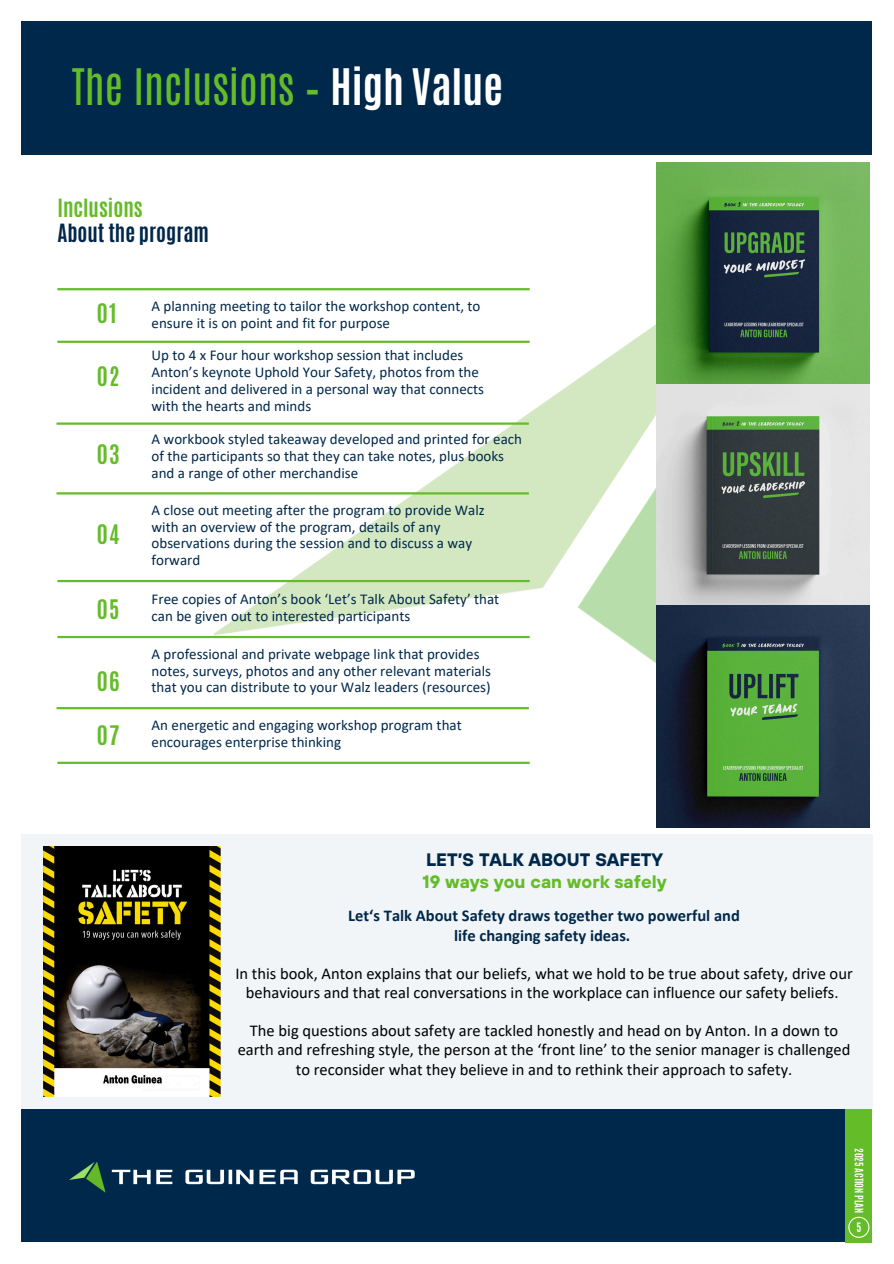
<style>
.page{position:relative;width:894px;height:1264px;background:#fff}
.page>*{position:absolute;margin:0;border:0;box-sizing:border-box;transform-origin:0 0}
.t1{font:42px "Antonio";color:#64bc28}
.t2{font:700 22.5px "Antonio";letter-spacing:.045em;color:#64bc28}
.t3{font:700 21px/24.8px "Antonio";color:#00284b}
.t4{font:700 18px/21.3px "TT Hoves";color:#64bc28}
.t5{font:16.5px/19.2px "Calibri";color:#000;text-align:center}
.t6{font:700 16.5px/19.2px "Calibri";color:#00284b;text-align:center}
.t7{font:15px/16.8px "Calibri";color:#00284b}
.t8{font:700 10.8px "Antonio";color:#fff}
.t9{font:700 9.75px "Antonio";color:#fff}
.s1{font-weight:700;color:#fff}
.s2{color:#64bc28}
.s3{color:#00284b}
</style>
<div class="page">
<div style="left:21px;top:1108px;width:851px;height:134px;background:#00284b"></div>
<div style="left:845px;top:1108px;width:27px;height:134px;background:#64bc28"></div>
<svg style="left:848px;top:1216px;width:21px;height:21px"></svg>
<img style="left:69px;top:1162px;width:346px;height:31px">
<img style="left:215px;top:288px;width:649px;height:540px">
<hr style="left:57px;top:288px;width:472px;height:2px;background:#64bc28">
<hr style="left:57px;top:340px;width:472px;height:3px;background:#64bc28">
<hr style="left:57px;top:636px;width:472px;height:2px;background:#64bc28">
<hr style="left:57px;top:580px;width:472px;height:2px;background:#64bc28">
<hr style="left:56px;top:707px;width:472px;height:2px;background:#64bc28">
<hr style="left:57px;top:761px;width:472px;height:3px;background:#64bc28">
<hr style="left:56px;top:422px;width:472px;height:3px;background:#64bc28">
<hr style="left:56px;top:492px;width:472px;height:2px;background:#64bc28">
<div style="left:21px;top:21px;width:850px;height:134px;background:#00284b"></div>
<div style="left:21px;top:834px;width:851px;height:274px;background:#f1f5f7"></div>
<img style="left:656px;top:163px;width:213px;height:664px">
<img style="left:43px;top:846px;width:177px;height:250px">
<p class="t1" style="left:72px;top:57px;width:432px">The Inclusions – <span class="s1">High Value</span></p>
<p class="t3" style="left:57px;top:196px;width:153px"><span class="s2">Inclusions<br></span>About the program</p>
<p class="t2" style="left:97px;top:297px;width:21px">01</p>
<p class="t2" style="left:97px;top:360px;width:24px">02</p>
<h5 class="t2" style="left:97px;top:438px;width:24px">03</h5>
<p class="t2" style="left:97px;top:518px;width:24px">04</p>
<p class="t2" style="left:97px;top:593px;width:24px">05</p>
<h5 class="t7" style="left:151px;top:299px;width:330px">A planning meeting to tailor the workshop content, to ensure it is on point and fit for purpose</h5>
<p class="t7" style="left:151px;top:348px;width:334px">Up to 4 x Four hour workshop session that includes Anton’s keynote Uphold Your Safety, photos from the incident and delivered in a personal way that connects with the hearts and minds</p>
<p class="t7" style="left:151px;top:432px;width:372px">A workbook styled takeaway developed and printed for each of the participants so that they can take notes, plus books and a range of other merchandise</p>
<p class="t7" style="left:151px;top:502px;width:334px">A close out meeting after the program to provide Walz with an overview of the program, details of any observations during the session and to discuss a way forward</p>
<h2 class="t7" style="left:151px;top:592px;width:349px">Free copies of Anton’s book ‘Let’s Talk About Safety’ that can be given out to interested participants</h2>
<p class="t7" style="left:151px;top:646px;width:341px">A professional and private webpage link that provides notes, surveys, photos and any other relevant materials that you can distribute to your Walz leaders (resources)</p>
<h5 class="t7" style="left:151px;top:718px;width:311px">An energetic and engaging workshop program that</h5>
<h5 class="t2" style="left:97px;top:665px;width:24px">06</h5>
<p class="t2" style="left:97px;top:719px;width:24px">07</p>
<h5 class="t7" style="left:151px;top:734px;width:191px">encourages enterprise thinking</h5>
<h5 class="t4" style="left:422px;top:850px;width:245px"><span class="s3">LET’S TALK ABOUT SAFETY<br></span>19 ways you can work safely</h5>
<p class="t6" style="left:348px;top:907px;width:393px">Let‘s Talk About Safety draws together two powerful and life changing safety ideas.</p>
<p class="t5" style="left:235px;top:965px;width:618px">In this book, Anton explains that our beliefs, what we hold to be true about safety, drive our behaviours and that real conversations in the workplace can influence our safety beliefs.</p>
<p class="t5" style="left:238px;top:1022px;width:614px">The big questions about safety are tackled honestly and head on by Anton. In a down to earth and refreshing style, the person at the ‘front line’ to the senior manager is challenged to reconsider what they believe in and to rethink their approach to safety.</p>
<p class="t9" style="left:865px;top:1148px;width:66px;rotate:90deg">2025 ACTION PLAN</p>
<h1 class="t8" style="left:856px;top:1219px;width:7px">5</h1>
</div>
